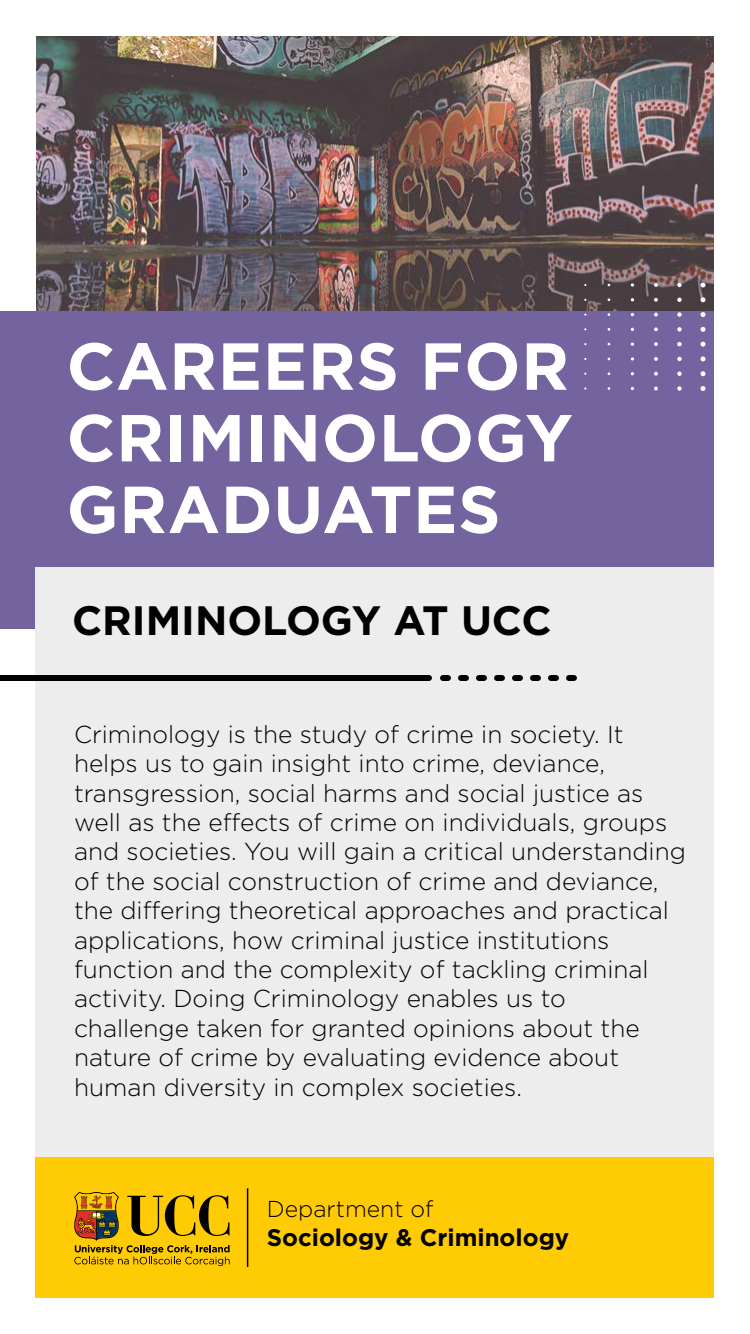
<style>
.page{position:relative;width:750px;height:1334px;background:#fff}
.page>*{position:absolute;margin:0;border:0;box-sizing:border-box;transform-origin:0 0}
.t1{font:700 66.3px/71.6px "Gotham";letter-spacing:.01em;color:#fff;text-align:justify}
.t2{font:700 41px "Gotham";color:#000}
.t3{font:300 24.5px/29.4px "Gotham";color:#000}
.t4{font:700 24px "Gotham";color:#000}
.t5{font:300 23px "Gotham";color:#000}
</style>
<div class="page">
<img style="left:36px;top:36px;width:678px;height:275px">
<div style="left:0;top:311px;width:714px;height:318px;background:#73649f"></div>
<div style="left:35px;top:567px;width:679px;height:731px;background:#ededed"></div>
<div style="left:35px;top:1157px;width:679px;height:141px;background:#ffcb05"></div>
<svg style="left:701px;top:386px;width:4px;height:5px"></svg>
<svg style="left:677px;top:386px;width:5px;height:5px"></svg>
<svg style="left:654px;top:387px;width:4px;height:3px"></svg>
<svg style="left:701px;top:371px;width:4px;height:5px"></svg>
<svg style="left:677px;top:372px;width:5px;height:4px"></svg>
<svg style="left:654px;top:372px;width:4px;height:4px"></svg>
<svg style="left:701px;top:356px;width:4px;height:5px"></svg>
<svg style="left:677px;top:357px;width:5px;height:4px"></svg>
<svg style="left:654px;top:357px;width:4px;height:4px"></svg>
<svg style="left:631px;top:357px;width:3px;height:4px"></svg>
<svg style="left:701px;top:342px;width:4px;height:5px"></svg>
<svg style="left:677px;top:342px;width:5px;height:4px"></svg>
<svg style="left:654px;top:342px;width:4px;height:4px"></svg>
<svg style="left:701px;top:327px;width:4px;height:5px"></svg>
<svg style="left:677px;top:327px;width:5px;height:5px"></svg>
<svg style="left:654px;top:327px;width:4px;height:4px"></svg>
<svg style="left:701px;top:312px;width:4px;height:5px"></svg>
<svg style="left:677px;top:312px;width:5px;height:5px"></svg>
<svg style="left:654px;top:313px;width:4px;height:3px"></svg>
<svg style="left:701px;top:297px;width:4px;height:5px"></svg>
<svg style="left:677px;top:298px;width:5px;height:4px"></svg>
<svg style="left:654px;top:298px;width:4px;height:4px"></svg>
<svg style="left:701px;top:283px;width:4px;height:4px"></svg>
<svg style="left:677px;top:283px;width:5px;height:4px"></svg>
<svg style="left:654px;top:283px;width:4px;height:4px"></svg>
<svg style="left:631px;top:283px;width:3px;height:4px"></svg>
<div style="left:0;top:675px;width:429px;height:6px;background:#000"></div>
<svg style="left:443px;top:675px;width:5px;height:6px"></svg>
<svg style="left:497px;top:675px;width:5px;height:6px"></svg>
<svg style="left:551px;top:675px;width:5px;height:6px"></svg>
<svg style="left:461px;top:675px;width:5px;height:6px"></svg>
<svg style="left:515px;top:675px;width:5px;height:6px"></svg>
<svg style="left:569px;top:675px;width:5px;height:6px"></svg>
<svg style="left:479px;top:675px;width:5px;height:6px"></svg>
<svg style="left:533px;top:675px;width:5px;height:6px"></svg>
<svg style="left:74px;top:1192px;width:156px;height:74px"></svg>
<hr style="left:247px;top:1188px;width:1px;height:79px;background:#000">
<h1 class="t1" style="left:67px;top:329px;width:508px">CAREERS FOR CRIMINOLOGY GRADUATES</h1>
<h2 class="t2" style="left:72px;top:597px;width:481px">CRIMINOLOGY AT UCC</h2>
<p class="t3" style="left:74px;top:719px;width:613px">Criminology is the study of crime in society. It helps us to gain insight into crime, deviance, transgression, social harms and social justice as well as the effects of crime on individuals, groups and societies. You will gain a critical understanding of the social construction of crime and deviance, the differing theoretical approaches and practical applications, how criminal justice institutions function and the complexity of tackling criminal activity. Doing Criminology enables us to challenge taken for granted opinions about the nature of crime by evaluating evidence about human diversity in complex societies.</p>
<p class="t5" style="left:267px;top:1197px;width:168px">Department of</p>
<p class="t4" style="left:267px;top:1224px;width:304px">Sociology &amp; Criminology</p>
</div>
